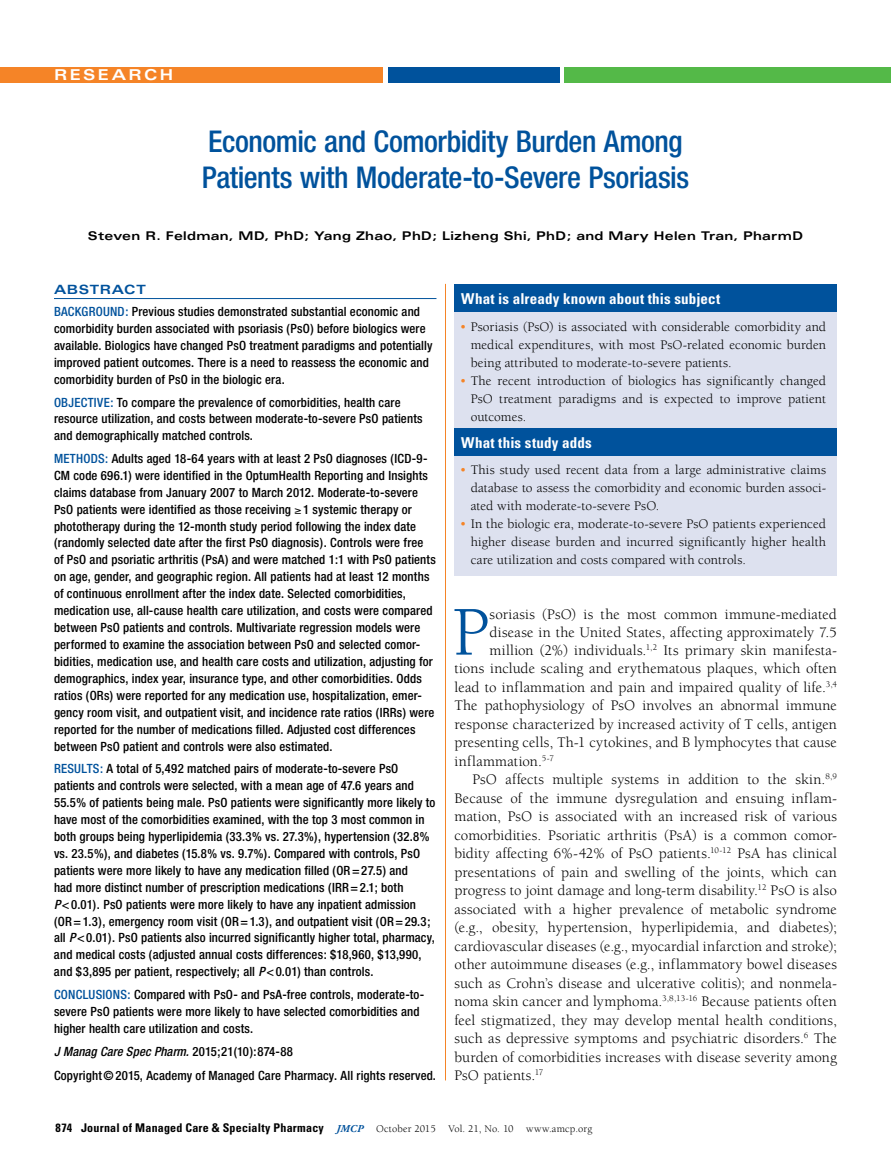
<style>
.page{position:relative;width:891px;height:1175px;background:#fff}
.page>*{position:absolute;margin:0;border:0;box-sizing:border-box;transform-origin:0 0}
.t1{font:71.7px "Berkeley Pro";color:#00529c}
.t2{font:500 condensed 30px/36px "Helvetica Neue";letter-spacing:-.015em;color:#00529c}
.t3{font:15px "Berkeley Pro";letter-spacing:.01em;color:#000}
.t4{font:700 condensed 15px "Univers";letter-spacing:.01em;color:#fff}
.t5{font:700 expanded 15px "Univers";letter-spacing:.16em;color:#fff}
.t6{font:13.5px/18px "Berkeley Pro";color:#000;text-align:justify}
.t7{font:500 condensed 12.75px/17px "Helvetica Neue";letter-spacing:.01em;color:#000}
.t8{font:700 expanded 12.75px "Univers";letter-spacing:.045em;color:#00529c}
.t9{font:700 condensed 12px "Univers";letter-spacing:.015em;color:#000}
.t10{font:700 expanded 12px "Univers";letter-spacing:.02em;color:#000}
.s1{color:#00529c}
.s2{font-style:italic}
.s3{color:#f58427}
.s4{font-family:"Adobe Garamond Pro";font-style:italic;font-stretch:normal;font-size:10.5px;color:#00529c}
.s5{font-family:"Berkeley Pro";font-weight:400;font-stretch:normal;font-size:10.5px}
</style>
<div class="page">
<hr style="left:54px;top:298px;width:382px;height:1px;background:#00529c">
<hr style="left:445px;top:284px;width:1px;height:796px;background:#f58427">
<div style="left:0;top:67px;width:383px;height:15px;background:#f58427"></div>
<div style="left:388px;top:67px;width:172px;height:15px;background:#00529c"></div>
<div style="left:565px;top:67px;width:326px;height:16px;background:#54b948"></div>
<div style="left:455px;top:302px;width:382px;height:130px;background:#dde1ef"></div>
<div style="left:455px;top:284px;width:382px;height:27px;background:#00529c"></div>
<div style="left:455px;top:438px;width:382px;height:137px;background:#dde1ef"></div>
<div style="left:455px;top:428px;width:382px;height:27px;background:#00529c"></div>
<p class="t5" style="left:54px;top:66px;width:121px">RESEARCH</p>
<h2 class="t2" style="left:202px;top:123px;width:489px">Economic and Comorbidity Burden Among<br>Patients with Moderate-to-Severe Psoriasis</h2>
<p class="t10" style="left:88px;top:229px;width:717px">Steven R. Feldman, MD, PhD; Yang Zhao, PhD; Lizheng Shi, PhD; and Mary Helen Tran, PharmD</p>
<p class="t8" style="left:54px;top:282px;width:93px">ABSTRACT</p>
<p class="t7" style="left:54px;top:303px;width:380px"><span class="s1">BACKGROUND:</span> Previous studies demonstrated substantial economic and comorbidity burden associated with psoriasis (PsO) before biologics were available. Biologics have changed PsO treatment paradigms and potentially improved patient outcomes. There is a need to reassess the economic and comorbidity burden of PsO in the biologic era.</p>
<p class="t7" style="left:54px;top:393px;width:370px"><span class="s1">OBJECTIVE:</span> To compare the prevalence of comorbidities, health care resource utilization, and costs between moderate-to-severe PsO patients and demographically matched controls.</p>
<p class="t7" style="left:54px;top:449px;width:383px"><span class="s1">METHODS:</span> Adults aged 18-64 years with at least 2 PsO diagnoses (ICD-9- CM code 696.1) were identified in the OptumHealth Reporting and Insights claims database from January 2007 to March 2012. Moderate-to-severe PsO patients were identified as those receiving ≥1 systemic therapy or phototherapy during the 12-month study period following the index date (randomly selected date after the first PsO diagnosis). Controls were free of PsO and psoriatic arthritis (PsA) and were matched 1:1 with PsO patients on age, gender, and geographic region. All patients had at least 12 months of continuous enrollment after the index date. Selected comorbidities, medication use, all-cause health care utilization, and costs were compared between PsO patients and controls. Multivariate regression models were performed to examine the association between PsO and selected comor&shy;bidities, medication use, and health care costs and utilization, adjusting for demographics, index year, insurance type, and other comorbidities. Odds ratios (ORs) were reported for any medication use, hospitalization, emer&shy;gency room visit, and outpatient visit, and incidence rate ratios (IRRs) were reported for the number of medications filled. Adjusted cost differences between PsO patient and controls were also estimated.</p>
<p class="t7" style="left:54px;top:760px;width:383px"><span class="s1">RESULTS:</span> A total of 5,492 matched pairs of moderate-to-severe PsO patients and controls were selected, with a mean age of 47.6 years and 55.5% of patients being male. PsO patients were significantly more likely to have most of the comorbidities examined, with the top 3 most common in both groups being hyperlipidemia (33.3% vs. 27.3%), hypertension (32.8% vs. 23.5%), and diabetes (15.8% vs. 9.7%). Compared with controls, PsO patients were more likely to have any medication filled (OR=27.5) and<br>had more distinct number of prescription medications (IRR=2.1; both <span class="s2">P</span>&lt;0.01). PsO patients were more likely to have any inpatient admission (OR=1.3), emergency room visit (OR=1.3), and outpatient visit (OR=29.3; all <span class="s2">P</span>&lt;0.01). PsO patients also incurred significantly higher total, pharmacy, and medical costs (adjusted annual costs differences: $18,960, $13,990, and $3,895 per patient, respectively; all <span class="s2">P</span>&lt;0.01) than controls.</p>
<p class="t7" style="left:54px;top:985px;width:372px"><span class="s1">CONCLUSIONS:</span> Compared with PsO- and PsA-free controls, moderate-to&shy;severe PsO patients were more likely to have selected comorbidities and higher health care utilization and costs.</p>
<p class="t7" style="left:54px;top:1039px;width:384px;line-height:23.9px"><span class="s2">J Manag Care Spec Pharm.</span> 2015;21(10):874-88<br>Copyright©2015, Academy of Managed Care Pharmacy. All rights reserved.</p>
<p class="t4" style="left:461px;top:289px;width:261px">What is already known about this subject</p>
<p class="t6" style="left:471px;top:317px;width:357px;text-indent:-11px"><span class="s3">•</span> Psoriasis (PsO) is associated with considerable comorbidity and medical expenditures, with most PsO-related economic burden being attributed to moderate-to-severe patients.</p>
<p class="t6" style="left:471px;top:371px;width:357px;text-indent:-11px"><span class="s3">•</span> The recent introduction of biologics has significantly changed PsO treatment paradigms and is expected to improve patient outcomes.</p>
<p class="t4" style="left:461px;top:433px;width:132px">What this study adds</p>
<p class="t6" style="left:471px;top:460px;width:357px;text-indent:-11px"><span class="s3">•</span> This study used recent data from a large administrative claims database to assess the comorbidity and economic burden associ&shy;ated with moderate-to-severe PsO.</p>
<p class="t6" style="left:471px;top:514px;width:357px;text-indent:-11px"><span class="s3">•</span> In the biologic era, moderate-to-severe PsO patients experienced higher disease burden and incurred significantly higher health care utilization and costs compared with controls.</p>
<h1 class="t1" style="left:452px;top:592px;width:39px">P</h1>
<p class="t3" style="left:490px;top:605px;width:349px">soriasis (PsO) is the most common immune-mediated</p>
<p class="t3" style="left:490px;top:623px;width:349px">disease in the United States, affecting approximately 7.5</p>
<p class="t3" style="left:490px;top:641px;width:349px">million (2%) individuals.<sup>1,2</sup> Its primary skin manifesta-</p>
<p class="t3" style="left:455px;top:660px;width:384px">tions include scaling and erythematous plaques, which often</p>
<p class="t3" style="left:455px;top:678px;width:384px">lead to inflammation and pain and impaired quality of life.<sup>3,4</sup></p>
<p class="t3" style="left:455px;top:697px;width:384px">The pathophysiology of PsO involves an abnormal immune</p>
<p class="t3" style="left:455px;top:715px;width:384px">response characterized by increased activity of T cells, antigen</p>
<p class="t3" style="left:455px;top:734px;width:384px">presenting cells, Th-1 cytokines, and B lymphocytes that cause</p>
<p class="t3" style="left:455px;top:752px;width:101px">inflammation.<sup>5-7</sup></p>
<p class="t3" style="left:473px;top:771px;width:366px">PsO affects multiple systems in addition to the skin.<sup>8,9</sup></p>
<p class="t3" style="left:455px;top:789px;width:384px">Because of the immune dysregulation and ensuing inflam-</p>
<p class="t3" style="left:455px;top:808px;width:384px">mation, PsO is associated with an increased risk of various</p>
<p class="t3" style="left:455px;top:826px;width:384px">comorbidities. Psoriatic arthritis (PsA) is a common comor-</p>
<p class="t3" style="left:455px;top:845px;width:384px">bidity affecting 6%-42% of PsO patients.<sup>10-12</sup> PsA has clinical</p>
<p class="t3" style="left:455px;top:863px;width:384px">presentations of pain and swelling of the joints, which can</p>
<p class="t3" style="left:455px;top:882px;width:384px">progress to joint damage and long-term disability.<sup>12</sup> PsO is also</p>
<p class="t3" style="left:455px;top:900px;width:384px">associated with a higher prevalence of metabolic syndrome</p>
<p class="t3" style="left:455px;top:919px;width:384px">(e.g., obesity, hypertension, hyperlipidemia, and diabetes);</p>
<p class="t3" style="left:455px;top:937px;width:384px">cardiovascular diseases (e.g., myocardial infarction and stroke);</p>
<p class="t3" style="left:455px;top:956px;width:384px">other autoimmune diseases (e.g., inflammatory bowel diseases</p>
<p class="t3" style="left:455px;top:974px;width:384px">such as Crohn’s disease and ulcerative colitis); and nonmela-</p>
<p class="t3" style="left:455px;top:993px;width:384px">noma skin cancer and lymphoma.<sup>3,8,13-16</sup> Because patients often</p>
<p class="t3" style="left:455px;top:1011px;width:384px">feel stigmatized, they may develop mental health conditions,</p>
<p class="t3" style="left:455px;top:1030px;width:384px">such as depressive symptoms and psychiatric disorders.<sup>6</sup> The</p>
<p class="t3" style="left:455px;top:1048px;width:384px">burden of comorbidities increases with disease severity among</p>
<p class="t3" style="left:455px;top:1067px;width:90px">PsO patients.<sup>17</sup></p>
<p class="t9" style="left:56px;top:1120px;width:538px">874 Journal of Managed Care &amp; Specialty Pharmacy <span class="s4">JMCP</span> <span class="s5">October 2015 Vol. 21, No. 10 www.amcp.org</span></p>
</div>
